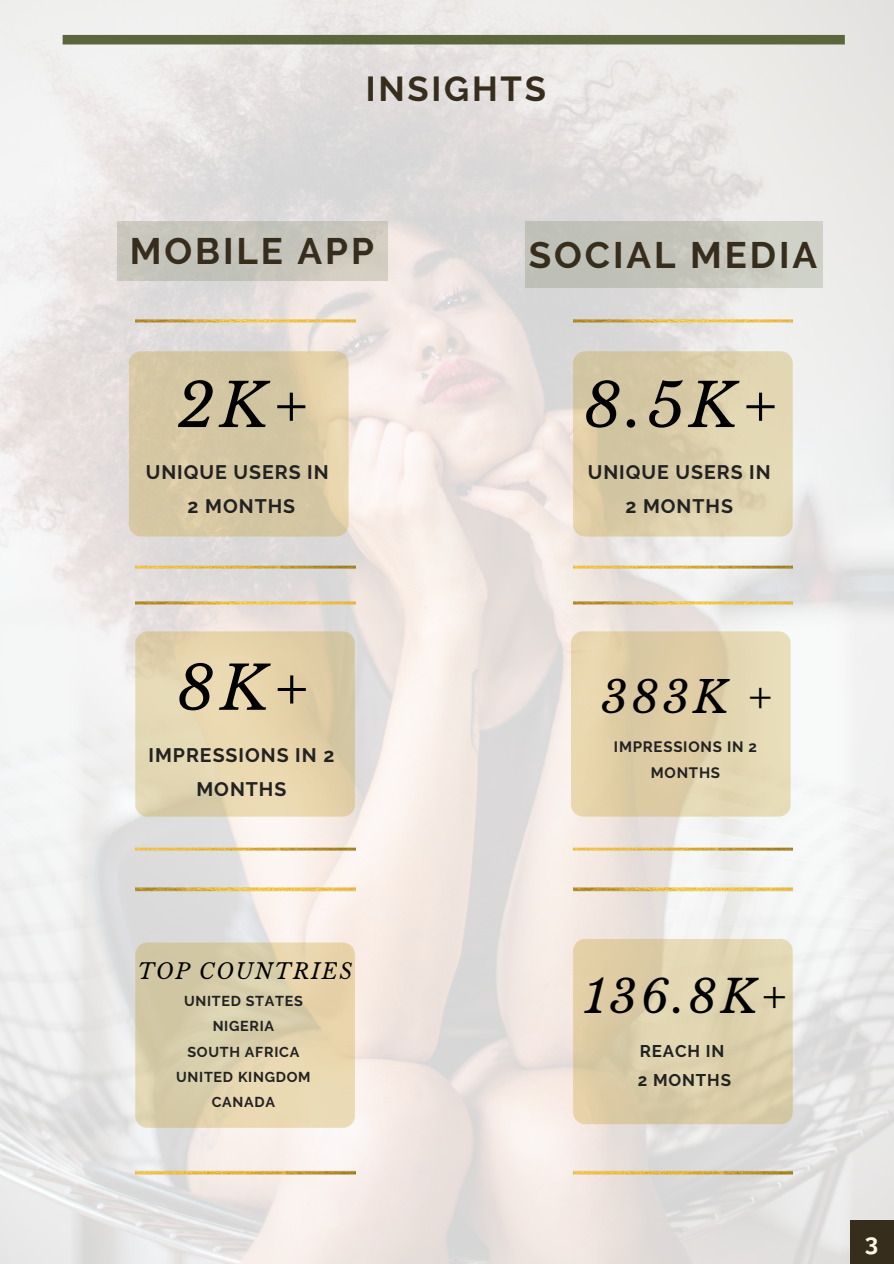
<style>
.page{position:relative;width:894px;height:1264px;background:#fff}
.page>*{position:absolute;margin:0;border:0;box-sizing:border-box;transform-origin:0 0}
.t1{font:italic 60px "Libre Baskerville";color:#000}
.t2{font:italic 45px "Libre Baskerville";color:#000}
.t3{font:italic 43.5px "Libre Baskerville";color:#000}
.t4{font:700 36.75px "Raleway";letter-spacing:.08em;color:#362d1d}
.t5{font:700 34.5px "Raleway";letter-spacing:.08em;color:#362d1d}
.t6{font:700 24px "Raleway";color:#faf5e5}
.t7{font:italic 21.45px "Libre Baskerville";letter-spacing:.08em;color:#000}
.t8{font:700 19.5px/33.9px "Raleway";letter-spacing:.05em;color:#222;text-align:center}
.t9{font:700 16.95px/29.4px "Raleway";letter-spacing:.05em;color:#222}
.t10{font:700 15px/26.1px "Raleway";letter-spacing:.05em;color:#222;text-align:center}
.t11{font:700 14.25px/25.3px "Raleway";letter-spacing:.05em;color:#222;text-align:center}
</style>
<div class="page">
<img style="left:0;top:0;width:893px;height:1263px">
<div style="left:63px;top:35px;width:781px;height:9px;background:#5b663c"></div>
<img style="left:135px;top:319px;width:220px;height:249px">
<div style="left:117px;top:222px;width:270px;height:59px;background:linear-gradient(to right,#c2c3ba,#cdc8be)"></div>
<img style="left:135px;top:602px;width:220px;height:248px">
<img style="left:135px;top:887px;width:220px;height:287px">
<svg style="left:135px;top:942px;width:220px;height:185px;background:#ddd0ab"></svg>
<img style="left:573px;top:319px;width:219px;height:249px">
<img style="left:573px;top:602px;width:219px;height:248px">
<img style="left:573px;top:887px;width:219px;height:287px">
<div style="left:525px;top:222px;width:297px;height:65px;background:linear-gradient(to right,#bbbcb4,#d0d0c6)"></div>
<svg style="left:129px;top:351px;width:219px;height:185px;background:#d7c8a4"></svg>
<div style="left:573px;top:351px;width:219px;height:185px;background:linear-gradient(to bottom,#d8cca8,#ddd0ab);border-radius:12px"></div>
<div style="left:573px;top:938px;width:219px;height:186px;background:linear-gradient(to right,#ddcca5,#ddd4b0);border-radius:12px"></div>
<div style="left:849px;top:1219px;width:44px;height:44px;background:#362d1d"></div>
<h3 class="t5" style="left:366px;top:69px;width:181px">INSIGHTS</h3>
<h3 class="t4" style="left:130px;top:229px;width:245px">MOBILE APP</h3>
<h3 class="t4" style="left:528px;top:233px;width:290px">SOCIAL MEDIA</h3>
<h1 class="t1" style="left:177px;top:369px;width:133px">2K+</h1>
<p class="t8" style="left:146px;top:455px;width:184px">UNIQUE USERS IN<br>2 MONTHS</p>
<h1 class="t1" style="left:177px;top:651px;width:134px">8K+</h1>
<p class="t8" style="left:148px;top:738px;width:187px">IMPRESSIONS IN 2<br>MONTHS</p>
<h1 class="t1" style="left:583px;top:369px;width:196px">8.5K+</h1>
<p class="t8" style="left:587px;top:455px;width:184px">UNIQUE USERS IN<br>2 MONTHS</p>
<h3 class="t3" style="left:601px;top:670px;width:173px">383K +</h3>
<p class="t10" style="left:613px;top:733px;width:145px">IMPRESSIONS IN 2<br>MONTHS</p>
<p class="t7" style="left:138px;top:958px;width:216px">TOP COUNTRIES</p>
<p class="t11" style="left:176px;top:988px;width:136px">UNITED STATES<br>NIGERIA<br>SOUTH AFRICA<br>UNITED KINGDOM<br>CANADA</p>
<h2 class="t2" style="left:584px;top:969px;width:205px">136.8K+</h2>
<p class="t9" style="left:637px;top:1035px;width:95px">REACH IN<br>2 MONTHS</p>
<p class="t6" style="left:864px;top:1227px;width:15px">3</p>
</div>
